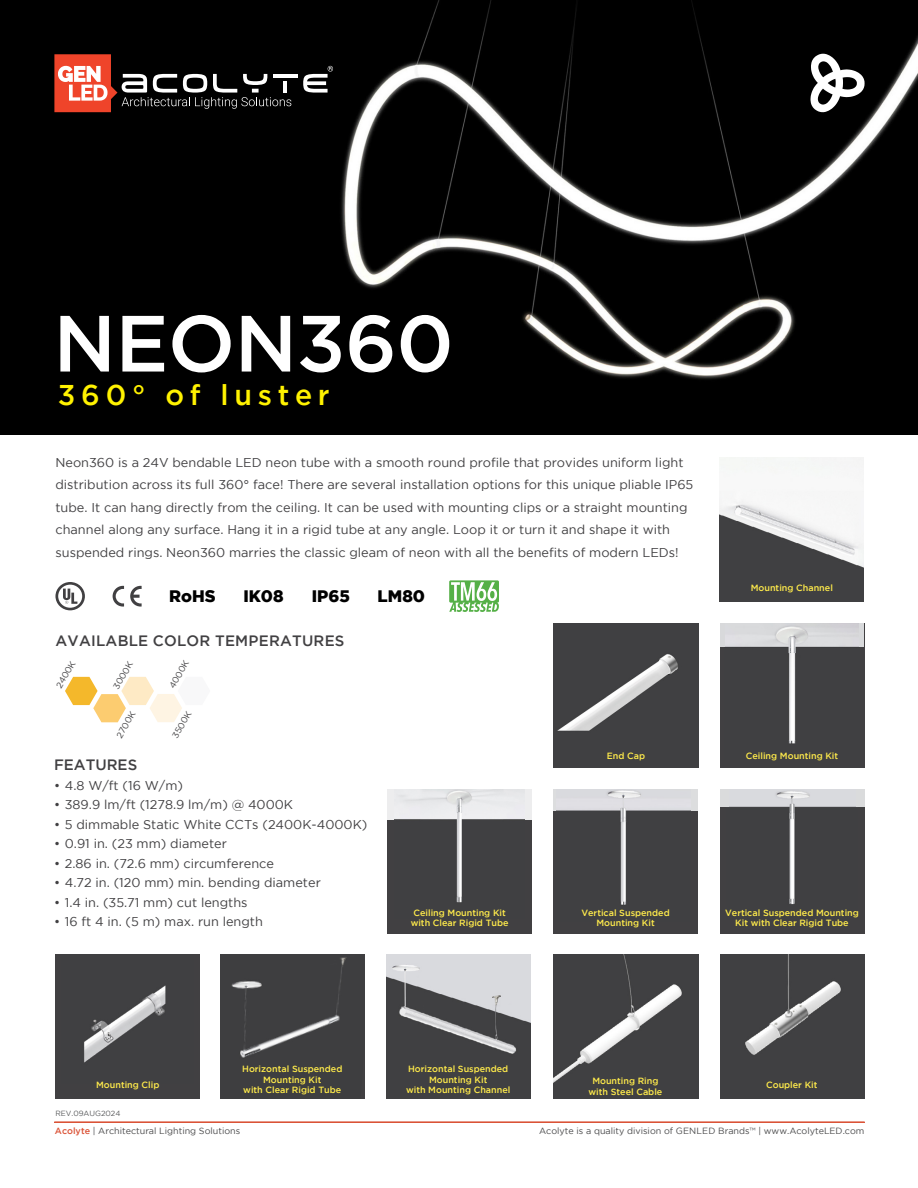
<style>
.page{position:relative;width:918px;height:1188px;background:#fff}
.page>*{position:absolute;margin:0;border:0;box-sizing:border-box;transform-origin:0 0}
.t1{font:500 79.5px "Gotham";letter-spacing:-.01em;color:#fff}
.t2{font:500 28.5px "Gotham";letter-spacing:.2em;color:#fff200}
.t3{font:900 16.65px "Gotham";color:#000}
.t4{font:500 15px "Gotham";letter-spacing:.015em;color:#414042}
.t5{font:12.75px/22.5px "Gotham";color:#414042}
.t6{font:500 9px/10.8px "Gotham";color:#ffeb4b;text-align:center}
.t7{font:9px "Gotham";color:#4a4a4b}
.t8{font:8.85px "Gotham";color:#414042}
.t9{font:7.5px "Gotham";color:#58595b}
.s1{font-weight:500;color:#db5337}
.s2{color:#58595b}
</style>
<div class="page">
<hr style="left:54px;top:1122px;width:811px;height:1px;background:#db5337">
<div style="left:0;top:0;width:918px;height:434px;background:#000"></div>
<img style="left:85px;top:0;width:833px;height:380px">
<svg style="left:54px;top:54px;width:237px;height:58px"></svg>
<hr style="left:283px;top:81px;width:4px;height:12px;background:#fff">
<hr style="left:273px;top:74px;width:24px;height:4px;background:#fff">
<svg style="left:303px;top:66px;width:30px;height:27px"></svg>
<svg style="left:810px;top:54px;width:55px;height:58px"></svg>
<div style="left:55px;top:955px;width:145px;height:144px;background:#414042"></div>
<img style="left:84px;top:985px;width:82px;height:78px">
<img style="left:720px;top:457px;width:144px;height:145px">
<div style="left:220px;top:955px;width:144px;height:144px;background:#3e3e40"></div>
<img style="left:554px;top:955px;width:144px;height:144px">
<img style="left:386px;top:955px;width:145px;height:144px">
<img style="left:721px;top:955px;width:144px;height:144px">
<img style="left:554px;top:623px;width:144px;height:145px">
<div style="left:720px;top:623px;width:144px;height:145px;background:#414042"></div>
<img style="left:724px;top:623px;width:136px;height:121px">
<hr style="left:720px;top:623px;width:4px;height:24px;background:#d8d9db">
<hr style="left:860px;top:623px;width:4px;height:24px;background:#d8d9db">
<div style="left:387px;top:789px;width:145px;height:145px;background:#414042"></div>
<img style="left:394px;top:789px;width:131px;height:114px">
<div style="left:525px;top:789px;width:7px;height:30px;background:#ededee"></div>
<div style="left:387px;top:789px;width:7px;height:30px;background:#ededee"></div>
<div style="left:720px;top:789px;width:144px;height:145px;background:#414042"></div>
<img style="left:728px;top:789px;width:128px;height:116px">
<div style="left:856px;top:789px;width:8px;height:18px;background:#dadbdc"></div>
<div style="left:720px;top:789px;width:8px;height:18px;background:#dadbdc"></div>
<div style="left:553px;top:789px;width:145px;height:145px;background:#414042"></div>
<div style="left:690px;top:789px;width:8px;height:22px;background:#dcddde"></div>
<hr style="left:553px;top:789px;width:4px;height:22px;background:#dcddde">
<img style="left:557px;top:789px;width:134px;height:116px">
<svg style="left:65px;top:677px;width:117px;height:45px"></svg>
<svg style="left:55px;top:582px;width:30px;height:28px"></svg>
<svg style="left:130px;top:586px;width:12px;height:21px"></svg>
<svg style="left:113px;top:586px;width:11px;height:21px"></svg>
<svg style="left:449px;top:580px;width:50px;height:32px"></svg>
<h1 class="t1" style="left:53px;top:298px;width:402px">NEON360</h1>
<h2 class="t2" style="left:58px;top:378px;width:273px">360° of luster</h2>
<p class="t5" style="left:55px;top:451px;width:639px">Neon360 is a 24V bendable LED neon tube with a smooth round profile that provides uniform light distribution across its full 360° face! There are several installation options for this unique pliable IP65 tube. It can hang directly from the ceiling. It can be used with mounting clips or a straight mounting channel along any surface. Hang it in a rigid tube at any angle. Loop it or turn it and shape it with suspended rings. Neon360 marries the classic gleam of neon with all the benefits of modern LEDs!</p>
<h3 class="t3" style="left:169px;top:587px;width:48px">RoHS</h3>
<h3 class="t3" style="left:243px;top:587px;width:42px">IK08</h3>
<h3 class="t3" style="left:312px;top:587px;width:40px">IP65</h3>
<h3 class="t3" style="left:378px;top:587px;width:49px">LM80</h3>
<p class="t4" style="left:56px;top:633px;width:290px">AVAILABLE COLOR TEMPERATURES</p>
<p class="t8" style="left:167px;top:685px;width:32px;rotate:-60deg">4000K</p>
<p class="t8" style="left:170px;top:735px;width:31px;rotate:-60deg">3500K</p>
<p class="t8" style="left:54px;top:685px;width:31px;rotate:-60deg">2400K</p>
<p class="t8" style="left:111px;top:686px;width:32px;rotate:-60deg">3000K</p>
<p class="t8" style="left:114px;top:735px;width:31px;rotate:-60deg">2700K</p>
<p class="t6" style="left:751px;top:582px;width:84px">Mounting Channel</p>
<p class="t4" style="left:54px;top:757px;width:85px">FEATURES</p>
<p class="t5" style="left:54px;top:774px;width:131px">• 4.8 W/ft (16 W/m)</p>
<p class="t5" style="left:54px;top:793px;width:241px">• 389.9 lm/ft (1278.9 lm/m) @ 4000K</p>
<p class="t5" style="left:54px;top:813px;width:315px">• 5 dimmable Static White CCTs (2400K-4000K)</p>
<p class="t5" style="left:54px;top:832px;width:174px">• 0.91 in. (23 mm) diameter</p>
<p class="t5" style="left:54px;top:852px;width:222px">• 2.86 in. (72.6 mm) circumference</p>
<p class="t5" style="left:54px;top:871px;width:268px">• 4.72 in. (120 mm) min. bending diameter</p>
<p class="t5" style="left:54px;top:891px;width:195px">• 1.4 in. (35.71 mm) cut lengths</p>
<p class="t5" style="left:54px;top:910px;width:210px">• 16 ft 4 in. (5 m) max. run length</p>
<p class="t6" style="left:607px;top:750px;width:40px">End Cap</p>
<p class="t6" style="left:746px;top:750px;width:94px">Ceiling Mounting Kit</p>
<p class="t6" style="left:411px;top:907px;width:99px">Ceiling Mounting Kit with Clear Rigid Tube</p>
<p class="t6" style="left:725px;top:907px;width:135px">Vertical Suspended Mounting<br>Kit with Clear Rigid Tube</p>
<p class="t6" style="left:581px;top:907px;width:90px">Vertical Suspended<br>Mounting Kit</p>
<p class="t6" style="left:96px;top:1080px;width:65px">Mounting Clip</p>
<p class="t9" style="left:55px;top:1110px;width:67px">REV.09AUG2024</p>
<p class="t6" style="left:242px;top:1063px;width:102px">Horizontal Suspended<br>Mounting Kit<br>with Clear Rigid Tube</p>
<p class="t6" style="left:406px;top:1063px;width:106px">Horizontal Suspended<br>Mounting Kit<br>with Mounting Channel</p>
<p class="t6" style="left:588px;top:1075px;width:75px">Mounting Ring with Steel Cable</p>
<p class="t6" style="left:766px;top:1080px;width:53px">Coupler Kit</p>
<p class="t7" style="left:55px;top:1126px;width:187px"><span class="s1">Acolyte</span> | Architectural Lighting Solutions</p>
<p class="t7" style="left:539px;top:1126px;width:327px">Acolyte is a quality division of GENLED Brands<span class="s2">™</span> | www.AcolyteLED.com</p>
</div>
